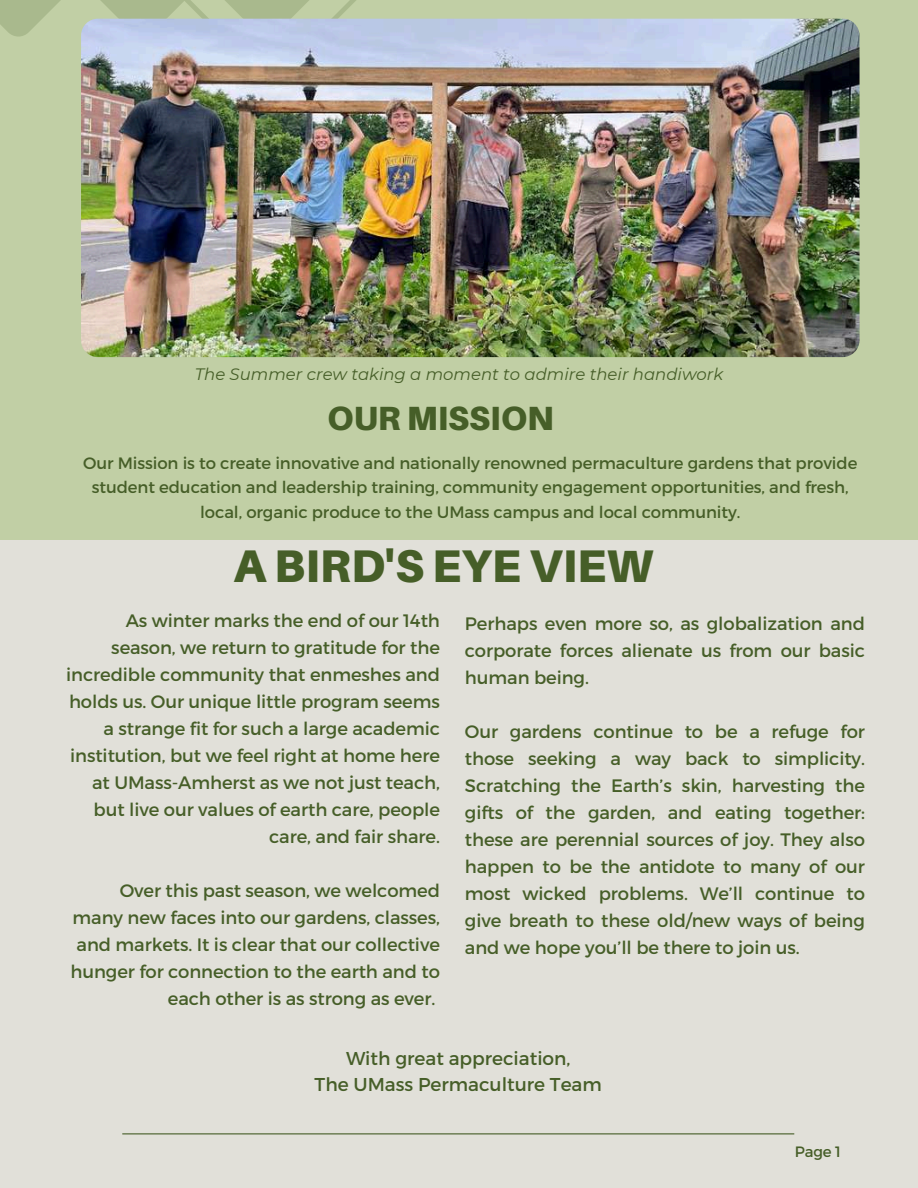
<style>
.page{position:relative;width:918px;height:1188px;background:#e1e0d9}
.page>*{position:absolute;margin:0;border:0;box-sizing:border-box;transform-origin:0 0}
.t1{font:900 45.75px "Aileron";color:#465e28}
.t2{font:900 33.6px "Aileron";color:#465e28}
.t3{font:18.6px/25.8px "Montserrat";color:#465e28;text-align:center}
.t4{font:18px/27px "Montserrat";letter-spacing:-.005em;color:#465e28;text-align:right}
.t5{font:16.5px/24.8px "Montserrat";letter-spacing:-.005em;color:#465e28;text-align:center}
.t6{font:italic 16.5px "Montserrat";color:#465e28}
.t7{font:15px "Montserrat";color:#465e28}
</style>
<div class="page">
<div style="left:0;top:0;width:918px;height:540px;background:#c1cfa5"></div>
<hr style="left:122px;top:1133px;width:672px;height:1px;background:#465e28">
<svg style="left:0;top:0;width:380px;height:37px"></svg>
<img style="left:81px;top:19px;width:779px;height:338px;border-radius:17px">
<p class="t6" style="left:195px;top:364px;width:530px">The Summer crew taking a moment to admire their handiwork</p>
<h2 class="t2" style="left:327px;top:397px;width:228px">OUR MISSION</h2>
<p class="t5" style="left:83px;top:449px;width:776px">Our Mission is to create innovative and nationally renowned permaculture gardens that provide student education and leadership training, community engagement opportunities, and fresh, local, organic produce to the UMass campus and local community.</p>
<h1 class="t1" style="left:234px;top:537px;width:421px">A BIRD'S EYE VIEW</h1>
<p class="t4" style="left:66px;top:607px;width:375px">As winter marks the end of our 14th season, we return to gratitude for the incredible community that enmeshes and holds us. Our unique little program seems a strange fit for such a large academic institution, but we feel right at home here at UMass-Amherst as we not just teach, but live our values of earth care, people care, and fair share.</p>
<p class="t4" style="left:71px;top:877px;width:371px">Over this past season, we welcomed many new faces into our gardens, classes, and markets. It is clear that our collective hunger for connection to the earth and to each other is as strong as ever.</p>
<p class="t4" style="left:465px;top:610px;width:402px;text-align:justify">Perhaps even more so, as globalization and corporate forces alienate us from our basic human being.</p>
<p class="t4" style="left:465px;top:718px;width:402px;text-align:justify">Our gardens continue to be a refuge for those seeking a way back to simplicity.<br>Scratching the Earth’s skin, harvesting the gifts of the garden, and eating together: these are perennial sources of joy. They also happen to be the antidote to many of our most wicked problems. We’ll continue to give breath to these old/new ways of being and we hope you’ll be there to join us.</p>
<p class="t3" style="left:315px;top:1045px;width:289px">With great appreciation,<br>The UMass Permaculture Team</p>
<p class="t7" style="left:795px;top:1142px;width:47px">Page 1</p>
</div>
